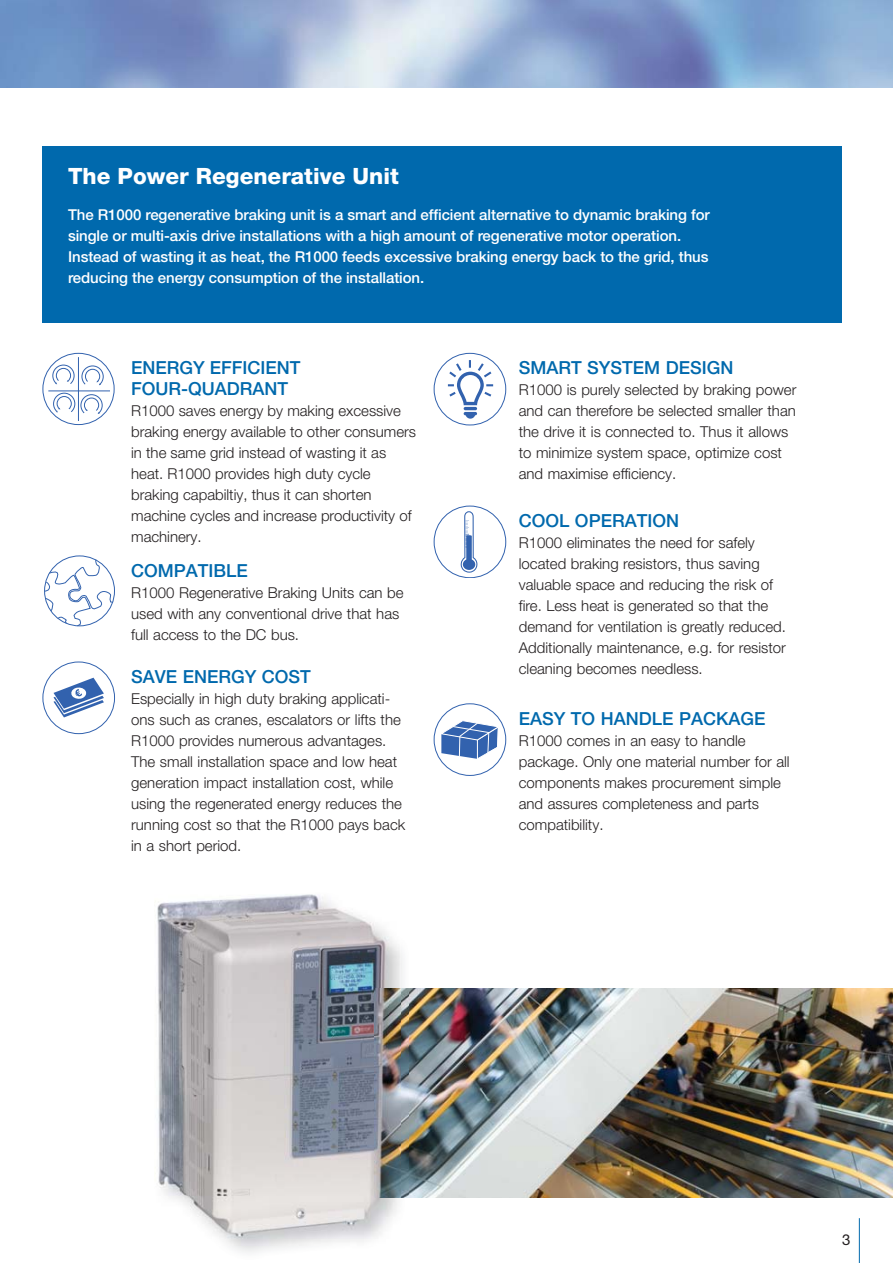
<style>
.page{position:relative;width:893px;height:1263px;background:#fff}
.page>*{position:absolute;margin:0;border:0;box-sizing:border-box;transform-origin:0 0}
.t1{font:800 22.5px "Helvetica Neue LT Pro";color:#fff}
.t2{font:500 18px/21px "Helvetica Neue LT Pro";color:#0069ad}
.t3{font:300 15px/21px "Helvetica Neue LT Pro";color:#231f20}
.t4{font:500 15px/21px "Helvetica Neue LT Pro";letter-spacing:-.005em;color:#fff}
.t5{font:15px "Helvetica Neue LT Pro";color:#231f20}
</style>
<div class="page">
<img style="left:0;top:0;width:893px;height:87px">
<div style="left:43px;top:146px;width:799px;height:177px;background:#0069ad"></div>
<img style="left:409px;top:988px;width:484px;height:209px">
<img style="left:231px;top:953px;width:178px;height:300px">
<img style="left:157px;top:895px;width:145px;height:301px">
<img style="left:302px;top:894px;width:99px;height:151px">
<img style="left:302px;top:1045px;width:72px;height:151px">
<img style="left:169px;top:1196px;width:232px;height:50px">
<hr style="left:859px;top:1218px;width:1px;height:45px;background:#0069ad">
<div style="left:43px;top:353px;width:71px;height:72px;border:1px solid #3262ae;border-radius:50%"></div>
<hr style="left:78px;top:357px;width:1px;height:64px;background:#3262ae">
<hr style="left:48px;top:391px;width:62px;height:1px;background:#3262ae">
<svg style="left:52px;top:364px;width:23px;height:21px"></svg>
<svg style="left:81px;top:365px;width:23px;height:20px"></svg>
<svg style="left:53px;top:393px;width:50px;height:21px"></svg>
<div style="left:434px;top:353px;width:72px;height:72px;border:1px solid #3262ae;border-radius:50%"></div>
<svg style="left:447px;top:360px;width:47px;height:59px"></svg>
<svg style="left:460px;top:511px;width:18px;height:67px"></svg>
<div style="left:43px;top:662px;width:72px;height:72px;border:1px solid #3262ae;border-radius:50%"></div>
<svg style="left:54px;top:678px;width:50px;height:39px"></svg>
<div style="left:434px;top:703px;width:72px;height:73px;border:1px solid #3262ae;border-radius:50%"></div>
<svg style="left:440px;top:720px;width:61px;height:40px"></svg>
<svg style="left:44px;top:560px;width:69px;height:66px"></svg>
<h1 class="t1" style="left:68px;top:168px;width:332px">The Power Regenerative Unit</h1>
<p class="t4" style="left:68px;top:206px;width:643px">The R1000 regenerative braking unit is a smart and efficient alternative to dynamic braking for single or multi-axis drive installations with a high amount of regenerative motor operation.<br>Instead of wasting it as heat, the R1000 feeds excessive braking energy back to the grid, thus reducing the energy consumption of the installation.</p>
<p class="t2" style="left:131px;top:360px;width:171px">ENERGY EFFICIENT<br>FOUR-QUADRANT</p>
<p class="t3" style="left:131px;top:402px;width:286px">R1000 saves energy by making excessive braking energy available to other consumers in the same grid instead of wasting it as heat. R1000 provides high duty cycle braking capabiltiy, thus it can shorten machine cycles and increase productivity of machinery.</p>
<p class="t2" style="left:131px;top:562px;width:118px">COMPATIBLE</p>
<p class="t3" style="left:131px;top:584px;width:274px">R1000 Regenerative Braking Units can be used with any conventional drive that has full access to the DC bus.</p>
<p class="t2" style="left:131px;top:668px;width:181px">SAVE ENERGY COST</p>
<p class="t3" style="left:131px;top:690px;width:276px">Especially in high duty braking applicati&shy;ons such as cranes, escalators or lifts the R1000 provides numerous advantages.<br>The small installation space and low heat generation impact installation cost, while using the regenerated energy reduces the running cost so that the R1000 pays back in a short period.</p>
<p class="t2" style="left:519px;top:360px;width:216px">SMART SYSTEM DESIGN</p>
<p class="t3" style="left:519px;top:381px;width:279px">R1000 is purely selected by braking power and can therefore be selected smaller than the drive it is connected to. Thus it allows to minimize system space, optimize cost and maximise efficiency.</p>
<p class="t2" style="left:519px;top:512px;width:162px">COOL OPERATION</p>
<p class="t3" style="left:519px;top:534px;width:269px">R1000 eliminates the need for safely located braking resistors, thus saving valuable space and reducing the risk of fire. Less heat is generated so that the demand for ventilation is greatly reduced.<br>Additionally maintenance, e.g. for resistor cleaning becomes needless.</p>
<p class="t2" style="left:519px;top:710px;width:248px">EASY TO HANDLE PACKAGE</p>
<p class="t3" style="left:519px;top:732px;width:272px">R1000 comes in an easy to handle package. Only one material number for all components makes procurement simple and assures completeness and parts compatibility.</p>
<p class="t5" style="left:842px;top:1234px;width:10px">3</p>
</div>
